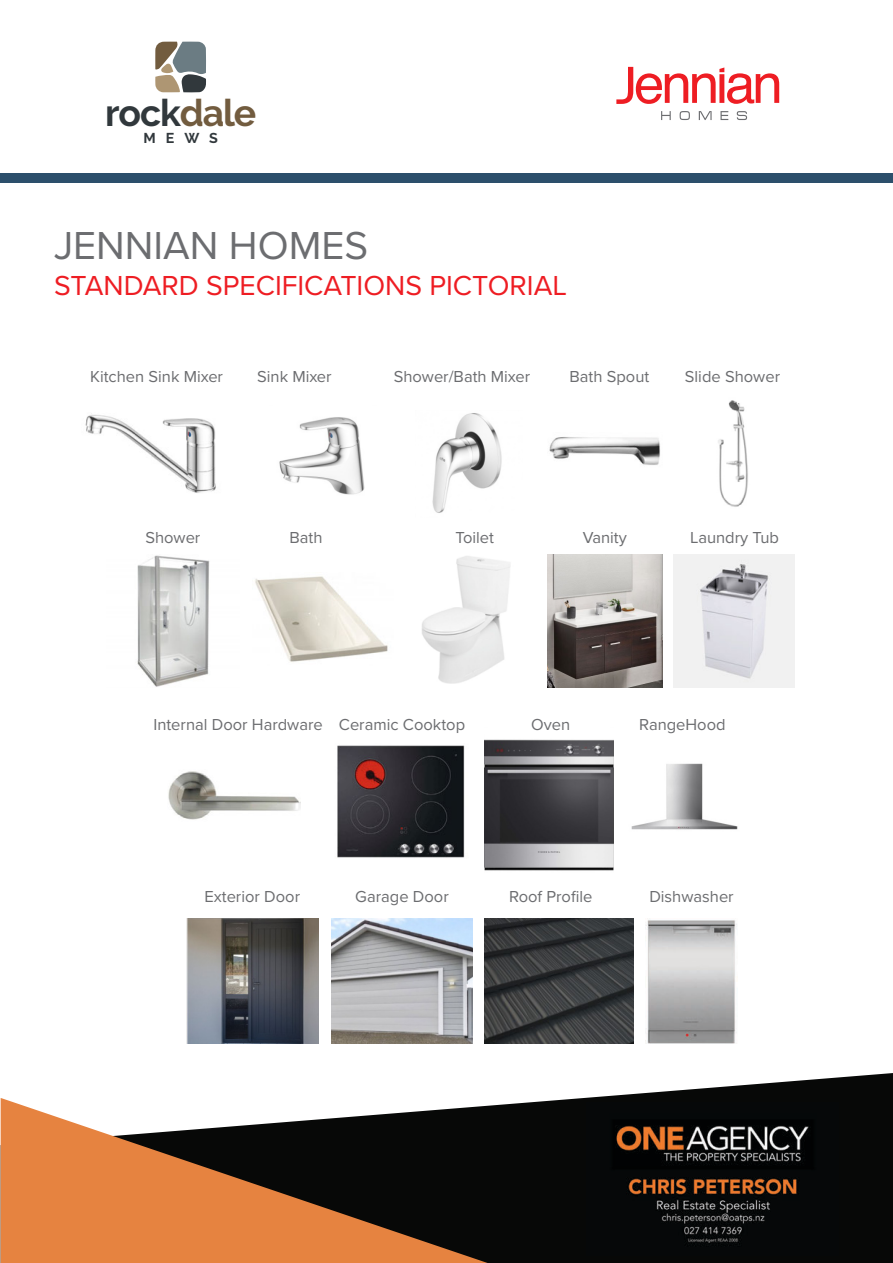
<style>
.page{position:relative;width:893px;height:1263px;background:#fff}
.page>*{position:absolute;margin:0;border:0;box-sizing:border-box;transform-origin:0 0}
.t1{font:40.5px "Proxima Nova";color:#6c6d70}
.t2{font:700 37.35px "Raleway";letter-spacing:-.03em;color:#31383c}
.t3{font:28.5px "Proxima Nova";color:#ee1d23}
.t4{font:16.5px "Proxima Nova";color:#6c6d70}
.t5{font:700 14.25px "Raleway";color:#31383c}
.s1{color:#725c3f}
</style>
<div class="page">
<img style="left:718px;top:400px;width:30px;height:107px">
<img style="left:432px;top:413px;width:70px;height:100px">
<img style="left:548px;top:554px;width:114px;height:133px">
<img style="left:255px;top:576px;width:133px;height:86px">
<img style="left:485px;top:739px;width:128px;height:132px">
<img style="left:168px;top:771px;width:132px;height:49px">
<img style="left:549px;top:437px;width:111px;height:28px">
<img style="left:279px;top:417px;width:86px;height:78px">
<img style="left:332px;top:918px;width:140px;height:126px">
<img style="left:674px;top:554px;width:120px;height:133px">
<img style="left:422px;top:556px;width:88px;height:127px">
<img style="left:137px;top:555px;width:73px;height:132px">
<img style="left:631px;top:763px;width:107px;height:67px">
<img style="left:337px;top:745px;width:128px;height:113px">
<img style="left:485px;top:918px;width:149px;height:126px">
<img style="left:186px;top:918px;width:133px;height:126px">
<img style="left:85px;top:413px;width:131px;height:80px">
<div style="left:0;top:173px;width:893px;height:10px;background:#2c4f6b"></div>
<svg style="left:616px;top:67px;width:163px;height:37px"></svg>
<svg style="left:661px;top:111px;width:10px;height:9px"></svg>
<svg style="left:680px;top:111px;width:10px;height:9px"></svg>
<svg style="left:699px;top:111px;width:13px;height:9px"></svg>
<svg style="left:720px;top:111px;width:8px;height:9px"></svg>
<svg style="left:737px;top:111px;width:10px;height:9px"></svg>
<svg style="left:155px;top:42px;width:51px;height:51px;background:#8c8b84"></svg>
<img style="left:646px;top:920px;width:91px;height:124px">
<svg style="left:488px;top:1073px;width:405px;height:190px;fill:#070807"></svg>
<svg style="left:1px;top:1098px;width:487px;height:165px;background:#976644"></svg>
<img style="left:587px;top:1103px;width:252px;height:152px">
<h2 class="t2" style="left:105px;top:91px;width:153px">rock<span class="s1">dale</span></h2>
<p class="t5" style="left:143px;top:130px;width:76px">MEWS</p>
<h1 class="t1" style="left:54px;top:215px;width:316px">JENNIAN HOMES</h1>
<h3 class="t3" style="left:54px;top:264px;width:514px">STANDARD SPECIFICATIONS PICTORIAL</h3>
<p class="t4" style="left:90px;top:364px;width:134px">Kitchen Sink Mixer</p>
<p class="t4" style="left:257px;top:364px;width:76px">Sink Mixer</p>
<p class="t4" style="left:394px;top:364px;width:138px">Shower/Bath Mixer</p>
<p class="t4" style="left:685px;top:364px;width:97px">Slide Shower</p>
<p class="t4" style="left:569px;top:364px;width:81px">Bath Spout</p>
<p class="t4" style="left:145px;top:525px;width:57px">Shower</p>
<p class="t4" style="left:290px;top:525px;width:35px">Bath</p>
<p class="t4" style="left:456px;top:525px;width:40px">Toilet</p>
<p class="t4" style="left:583px;top:525px;width:46px">Vanity</p>
<p class="t4" style="left:690px;top:525px;width:90px">Laundry Tub</p>
<p class="t4" style="left:153px;top:712px;width:313px">Internal Door Hardware Ceramic Cooktop</p>
<p class="t4" style="left:531px;top:712px;width:41px">Oven</p>
<p class="t4" style="left:639px;top:712px;width:88px">RangeHood</p>
<p class="t4" style="left:204px;top:884px;width:97px">Exterior Door</p>
<p class="t4" style="left:355px;top:884px;width:95px">Garage Door</p>
<p class="t4" style="left:509px;top:884px;width:85px">Roof Profile</p>
<p class="t4" style="left:649px;top:884px;width:86px">Dishwasher</p>
</div>
